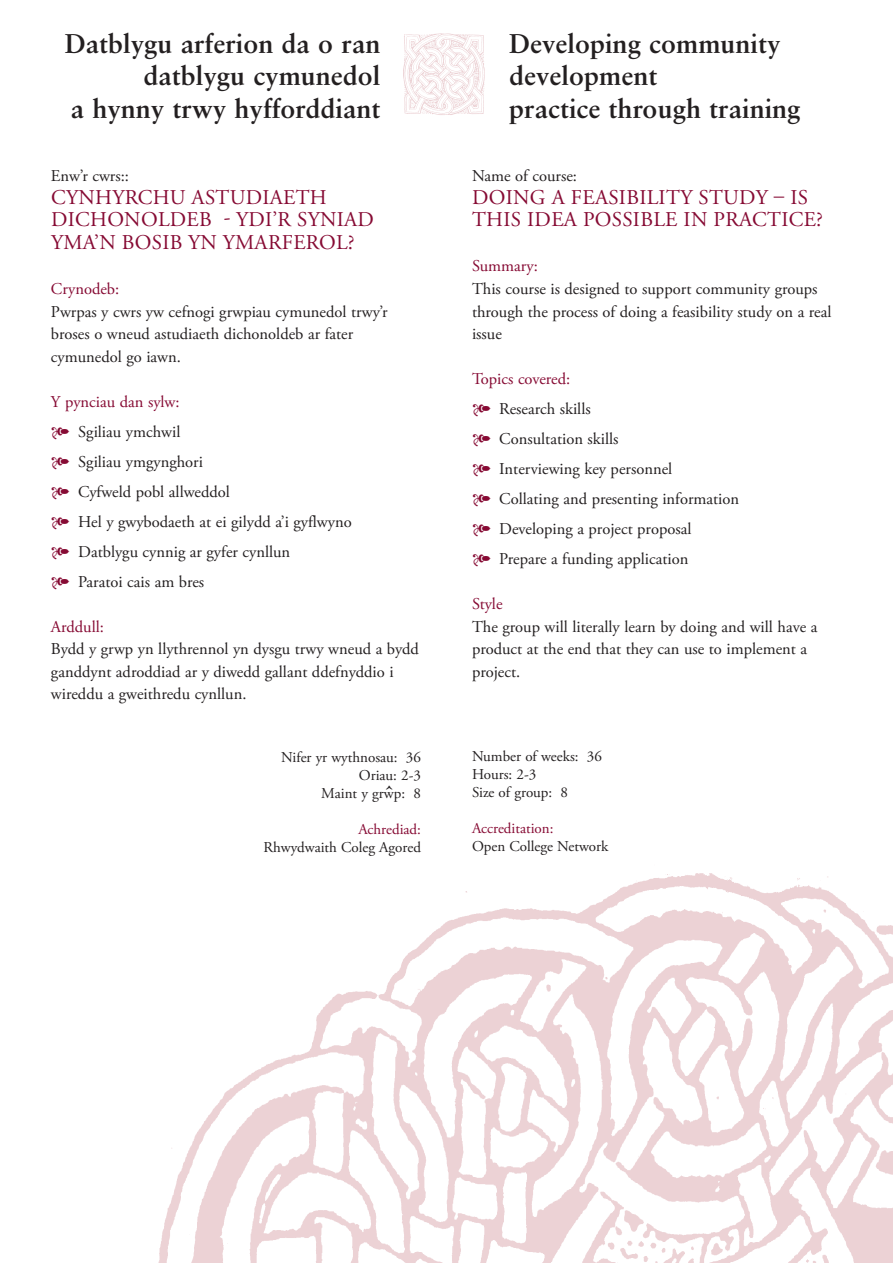
<style>
.page{position:relative;width:893px;height:1263px;background:#fff}
.page>*{position:absolute;margin:0;border:0;box-sizing:border-box;transform-origin:0 0}
.t1{font:700 27px/32.5px "Classical Garamond BT";color:#231f20;text-align:right}
.t2{font:21px/22.5px "Adobe Garamond Pro";letter-spacing:.015em;color:#860a33}
.t3{font:16.5px/22.5px "Adobe Garamond Pro";color:#231f20}
.t4{font:16.5px "Adobe Garamond Pro";color:#860a33}
.t5{font:15px "Adobe Garamond Pro";color:#231f20}
.t6{font:15px "Adobe Garamond Pro";color:#860a33}
.s1{color:#860a33}
.s2{font-family:"Courier Std"}
</style>
<div class="page">
<img style="left:403px;top:33px;width:82px;height:82px">
<img style="left:158px;top:873px;width:735px;height:390px">
<h1 class="t1" style="left:65px;top:27px;width:317px">Datblygu arferion da o ran datblygu cymunedol<br>a hynny trwy hyfforddiant</h1>
<h1 class="t1" style="left:509px;top:27px;width:293px;text-align:left">Developing community development<br>practice through training</h1>
<p class="t3" style="left:51px;top:166px;width:79px">Enw’r cwrs::</p>
<p class="t2" style="left:51px;top:187px;width:324px">Cynhyrchu astudiaeth dichonoldeb - ydi’r syniad yma’n bosib yn ymarferol?</p>
<p class="t4" style="left:51px;top:279px;width:70px">Crynodeb:</p>
<p class="t3" style="left:51px;top:301px;width:338px">Pwrpas y cwrs yw cefnogi grwpiau cymunedol trwy’r broses o wneud astudiaeth dichonoldeb ar fater cymunedol go iawn.</p>
<p class="t4" style="left:51px;top:391px;width:130px">Y pynciau dan sylw:</p>
<p class="t3" style="left:51px;top:421px;width:131px"><span class="s1">❑</span> Sgiliau ymchwil</p>
<p class="t3" style="left:51px;top:451px;width:153px"><span class="s1">❑</span> Sgiliau ymgynghori</p>
<p class="t3" style="left:51px;top:481px;width:180px"><span class="s1">❑</span> Cyfweld pobl allweddol</p>
<p class="t3" style="left:51px;top:511px;width:302px"><span class="s1">❑</span> Hel y gwybodaeth at ei gilydd a’i gyflwyno</p>
<p class="t3" style="left:51px;top:541px;width:241px"><span class="s1">❑</span> Datblygu cynnig ar gyfer cynllun</p>
<p class="t3" style="left:51px;top:571px;width:155px"><span class="s1">❑</span> Paratoi cais am bres</p>
<p class="t4" style="left:51px;top:616px;width:55px">Arddull:</p>
<p class="t3" style="left:51px;top:638px;width:369px">Bydd y grwp yn llythrennol yn dysgu trwy wneud a bydd ganddynt adroddiad ar y diwedd gallant ddefnyddio i wireddu a gweithredu cynllun.</p>
<p class="t5" style="left:281px;top:748px;width:141px">Nifer yr wythnosau: 36</p>
<p class="t5" style="left:359px;top:766px;width:64px">Oriau: 2-3</p>
<p class="t5" style="left:321px;top:784px;width:101px">Maint y grw<span class="s2">^</span>p: 8</p>
<p class="t6" style="left:358px;top:820px;width:64px">Achrediad:</p>
<p class="t5" style="left:263px;top:838px;width:159px">Rhwydwaith Coleg Agored</p>
<p class="t3" style="left:472px;top:166px;width:107px">Name of course:</p>
<p class="t2" style="left:472px;top:187px;width:352px">Doing a feasibility study – is this idea possible in practice?</p>
<p class="t4" style="left:472px;top:256px;width:67px">Summary:</p>
<p class="t3" style="left:472px;top:278px;width:361px">This course is designed to support community groups through the process of doing a feasibility study on a real issue</p>
<p class="t4" style="left:472px;top:369px;width:100px">Topics covered:</p>
<p class="t3" style="left:472px;top:398px;width:120px"><span class="s1">❑</span> Research skills</p>
<p class="t3" style="left:472px;top:428px;width:148px"><span class="s1">❑</span> Consultation skills</p>
<p class="t3" style="left:472px;top:458px;width:202px"><span class="s1">❑</span> Interviewing key personnel</p>
<p class="t3" style="left:472px;top:488px;width:269px"><span class="s1">❑</span> Collating and presenting information</p>
<p class="t3" style="left:472px;top:518px;width:221px"><span class="s1">❑</span> Developing a project proposal</p>
<p class="t3" style="left:472px;top:548px;width:218px"><span class="s1">❑</span> Prepare a funding application</p>
<p class="t4" style="left:472px;top:594px;width:32px">Style</p>
<p class="t3" style="left:472px;top:616px;width:347px">The group will literally learn by doing and will have a product at the end that they can use to implement a project.</p>
<p class="t5" style="left:472px;top:747px;width:131px">Number of weeks: 36</p>
<p class="t5" style="left:472px;top:765px;width:66px">Hours: 2-3</p>
<p class="t5" style="left:472px;top:783px;width:98px">Size of group: 8</p>
<p class="t6" style="left:472px;top:819px;width:83px">Accreditation:</p>
<p class="t5" style="left:472px;top:837px;width:138px">Open College Network</p>
</div>
